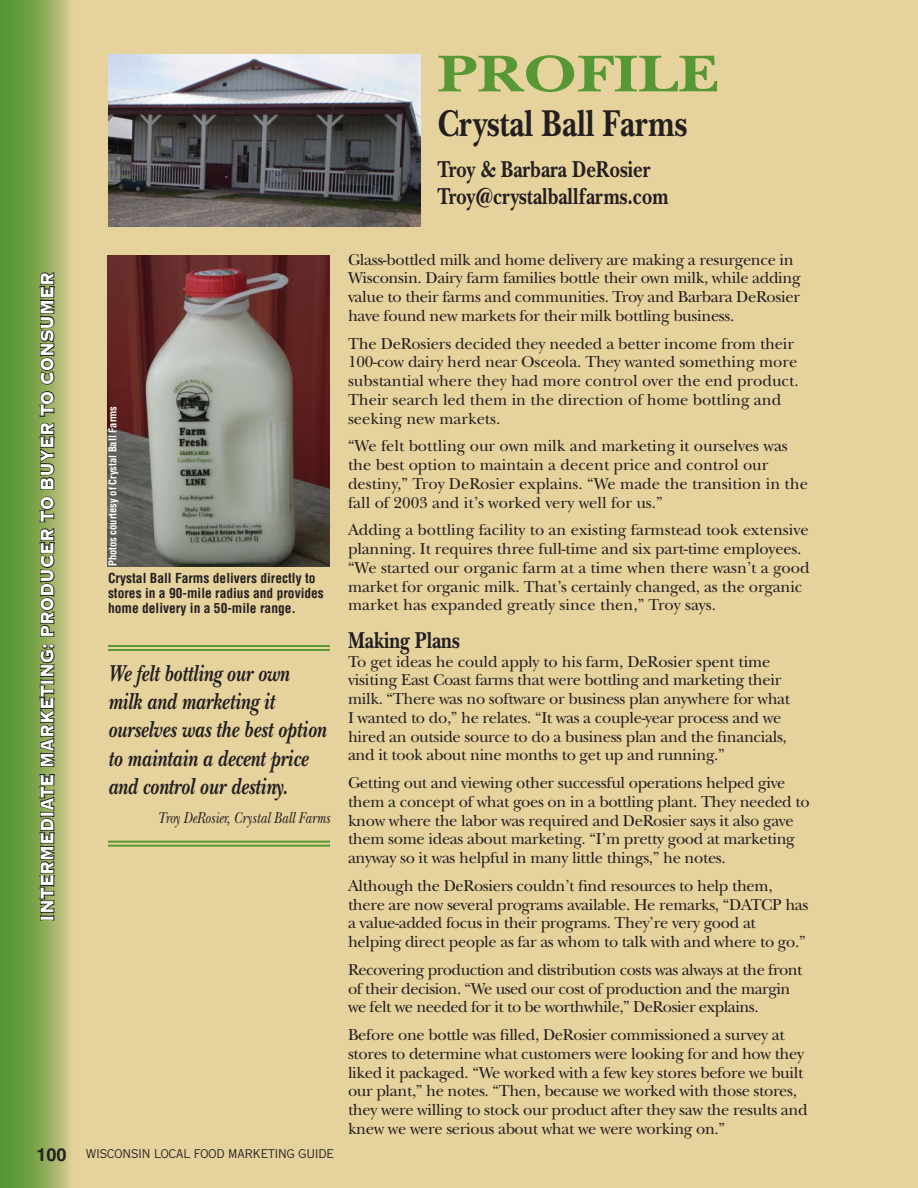
<style>
.page{position:relative;width:918px;height:1188px;background:#fff}
.page>*{position:absolute;margin:0;border:0;box-sizing:border-box;transform-origin:0 0}
.t1{font:700 54px "New Baskerville";color:#579835;scale:1.2 1}
.t2{font:700 39px "New Baskerville";color:#231f20;scale:.8 1}
.t3{font:italic 700 24px/28.5px "New Baskerville";color:#231f20;scale:.8 1}
.t4{font:700 24px/27px "New Baskerville";color:#231f20;scale:.8 1}
.t5{font:24px "Copperplate Thirty Three BC";color:#fff;scale:.8 1}
.t6{font:700 18px "Helvetica";color:#231f20}
.t7{font:16.5px/18.8px "New Baskerville";letter-spacing:-.02em;color:#231f20}
.t8{font:16.5px/18.8px "New Baskerville";color:#231f20}
.t9{font:italic 16.5px "New Baskerville";color:#231f20;scale:.8 1}
.t10{font:700 condensed 13.5px/15px "Helvetica";color:#231f20}
.t11{font:12px "Copperplate Twenty Nine AB";color:#231f20}
.t12{font:700 condensed 10.5px "Helvetica";color:#fff}
</style>
<div class="page">
<div style="left:73px;top:0;width:845px;height:1188px;background:#e5d29d"></div>
<svg style="left:0;top:0;width:73px;height:1188px;background:#88aa56"></svg>
<svg style="left:39px;top:644px;width:19px;height:277px;background:#6a7647"></svg>
<svg style="left:39px;top:611px;width:16px;height:27px"></svg>
<div style="left:43px;top:600px;width:9px;height:8px;border:2px solid #231f20;border-radius:50%"></div>
<div style="left:40px;top:597px;width:14px;height:14px;border:2px solid #231f20;border-radius:50%"></div>
<svg style="left:39px;top:509px;width:17px;height:88px"></svg>
<div style="left:43px;top:499px;width:9px;height:8px;border:2px solid #231f20;border-radius:50%"></div>
<div style="left:40px;top:497px;width:14px;height:13px;border:2px solid #231f20;border-radius:50%"></div>
<svg style="left:39px;top:404px;width:17px;height:88px"></svg>
<div style="left:43px;top:394px;width:9px;height:8px;border:2px solid #231f20;border-radius:50%"></div>
<div style="left:40px;top:391px;width:14px;height:14px;border:2px solid #231f20;border-radius:50%"></div>
<svg style="left:39px;top:370px;width:16px;height:15px"></svg>
<div style="left:43px;top:360px;width:9px;height:8px;border:2px solid #231f20;border-radius:50%"></div>
<div style="left:40px;top:357px;width:14px;height:14px;border:2px solid #231f20;border-radius:50%"></div>
<svg style="left:39px;top:272px;width:19px;height:85px;background:#687346"></svg>
<img style="left:108px;top:54px;width:312px;height:172px">
<img style="left:107px;top:256px;width:223px;height:310px">
<hr style="left:108px;top:645px;width:222px;height:2px;background:#579835">
<hr style="left:108px;top:649px;width:222px;height:2px;background:#579835">
<hr style="left:108px;top:841px;width:222px;height:2px;background:#579835">
<hr style="left:108px;top:845px;width:222px;height:2px;background:#579835">
<h1 class="t1" style="left:437px;top:55px;width:236px">PROFILE</h1>
<h2 class="t2" style="left:437px;top:110px;width:314px">Crystal Ball Farms</h2>
<h3 class="t4" style="left:437px;top:158px;width:291px">Troy &amp; Barbara DeRosier<br>Troy@crystalballfarms.com</h3>
<h3 class="t5" style="left:31px;top:922px;width:814px;rotate:-90deg">INTERMEDIATE MARKETING: PRODUCER TO BUYER TO CONSUMER</h3>
<p class="t12" style="left:109px;top:566px;width:162px;rotate:-90deg">Photos courtesy of Crystal Ball Farms</p>
<p class="t10" style="left:108px;top:571px;width:217px">Crystal Ball Farms delivers directly to stores in a 90-mile radius and provides home delivery in a 50-mile range.</p>
<h3 class="t3" style="left:108px;top:661px;width:274px">We felt bottling our own milk and marketing it ourselves was the best option to maintain a decent price and control our destiny.</h3>
<p class="t9" style="left:158px;top:812px;width:217px">Troy DeRosier, Crystal Ball Farms</p>
<p class="t6" style="left:37px;top:1148px;width:32px">100</p>
<p class="t11" style="left:86px;top:1147px;width:250px">WISCONSIN LOCAL FOOD MARKETING GUIDE</p>
<p class="t7" style="left:348px;top:252px;width:454px">Glass-bottled milk and home delivery are making a resurgence in Wisconsin. Dairy farm families bottle their own milk, while adding value to their farms and communities. Troy and Barbara DeRosier have found new markets for their milk bottling business.</p>
<p class="t8" style="left:348px;top:336px;width:452px">The DeRosiers decided they needed a better income from their 100-cow dairy herd near Osceola. They wanted something more substantial where they had more control over the end product.<br>Their search led them in the direction of home bottling and seeking new markets.</p>
<p class="t8" style="left:348px;top:439px;width:461px">“We felt bottling our own milk and marketing it ourselves was the best option to maintain a decent price and control our destiny,” Troy DeRosier explains. “We made the transition in the fall of 2003 and it’s worked very well for us.”</p>
<p class="t8" style="left:348px;top:523px;width:463px">Adding a bottling facility to an existing farmstead took extensive planning. It requires three full-time and six part-time employees. “We started our organic farm at a time when there wasn’t a good market for organic milk. That’s certainly changed, as the organic market has expanded greatly since then,” Troy says.</p>
<h3 class="t4" style="left:348px;top:629px;width:141px">Making Plans</h3>
<p class="t7" style="left:348px;top:654px;width:444px">To get ideas he could apply to his farm, DeRosier spent time visiting East Coast farms that were bottling and marketing their milk. “There was no software or business plan anywhere for what I wanted to do,” he relates. “It was a couple-year process and we hired an outside source to do a business plan and the financials, and it took about nine months to get up and running.”</p>
<p class="t7" style="left:348px;top:775px;width:463px">Getting out and viewing other successful operations helped give them a concept of what goes on in a bottling plant. They needed to know where the labor was required and DeRosier says it also gave them some ideas about marketing. “I’m pretty good at marketing anyway so it was helpful in many little things,” he notes.</p>
<p class="t7" style="left:348px;top:878px;width:462px">Although the DeRosiers couldn’t find resources to help them, there are now several programs available. He remarks, “DATCP has a value-added focus in their programs. They’re very good at helping direct people as far as whom to talk with and where to go.”</p>
<p class="t7" style="left:348px;top:962px;width:456px">Recovering production and distribution costs was always at the front of their decision. “We used our cost of production and the margin we felt we needed for it to be worthwhile,” DeRosier explains.</p>
<p class="t7" style="left:348px;top:1027px;width:461px">Before one bottle was filled, DeRosier commissioned a survey at stores to determine what customers were looking for and how they liked it packaged. “We worked with a few key stores before we built our plant,” he notes. “Then, because we worked with those stores, they were willing to stock our product after they saw the results and knew we were serious about what we were working on.”</p>
</div>
